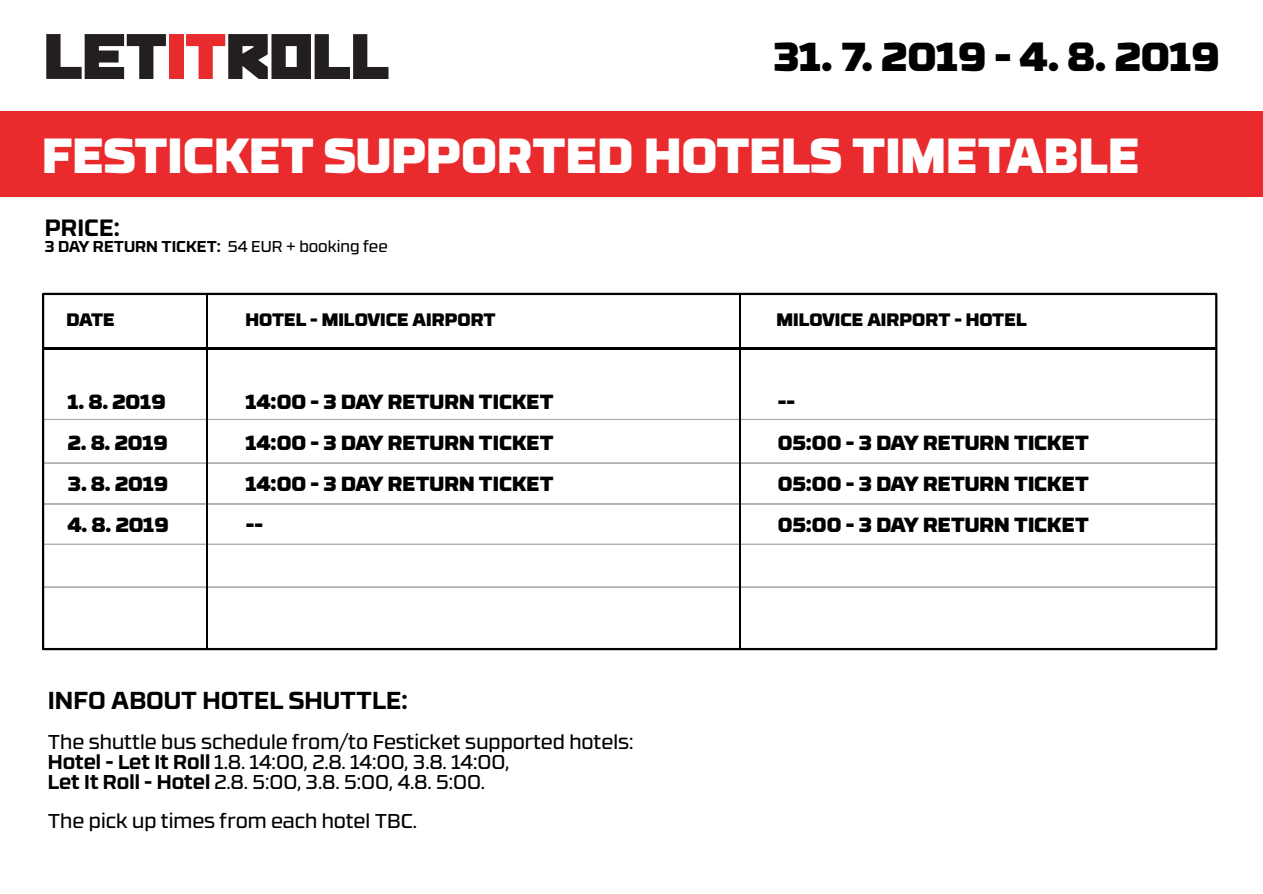
<style>
.page{position:relative;width:1263px;height:894px;background:#fff}
.page>*{position:absolute;margin:0;border:0;box-sizing:border-box;transform-origin:0 0}
.t1{font:900 49.2px "RB No 3.1";color:#fff}
.t2{font:900 40.35px "RB No 3.1";color:#030000}
.t3{font:700 24.45px "RB No 3.1";color:#030000}
.t4{font:700 23.55px "RB No 3.1";color:#030000}
.t5{font:900 20.4px/40.8px "RB No 3.1";color:#030000;text-align:justify}
.t6{font:19.95px/20px "RB No 3.1";color:#000}
.t7{font:900 18px "RB No 3.1";color:#030000}
.t8{font:700 15.6px "RB No 3.1";color:#000}
.s1{font-weight:400}
.s2{font-weight:700}
</style>
<div class="page">
<div style="left:0;top:111px;width:1263px;height:85px;background:#e92b2e"></div>
<svg style="left:46px;top:34px;width:120px;height:45px"></svg>
<div style="left:169px;top:34px;width:14px;height:45px;background:#e82c2e"></div>
<svg style="left:186px;top:34px;width:202px;height:45px"></svg>
<hr style="left:44px;top:347px;width:1173px;height:3px;background:#000">
<div style="left:43px;top:419px;width:1175px;height:1px;border:1px solid #b0b0b0"></div>
<div style="left:43px;top:462px;width:1175px;height:1px;border:1px solid #b0b0b0"></div>
<div style="left:43px;top:503px;width:1175px;height:1px;border:1px solid #b0b0b0"></div>
<div style="left:43px;top:543px;width:1175px;height:1px;border:1px solid #b0b0b0"></div>
<div style="left:43px;top:586px;width:1175px;height:1px;border:1px solid #b0b0b0"></div>
<div style="left:42px;top:293px;width:1175px;height:357px;border:2px solid #000"></div>
<hr style="left:739px;top:293px;width:2px;height:356px;background:#000">
<hr style="left:206px;top:293px;width:2px;height:356px;background:#000">
<h2 class="t2" style="left:774px;top:40px;width:447px">31. 7. 2019 - 4. 8. 2019</h2>
<h1 class="t1" style="left:42px;top:136px;width:1099px">FESTICKET SUPPORTED HOTELS TIMETABLE</h1>
<p class="t4" style="left:45px;top:218px;width:77px">PRICE:</p>
<p class="t8" style="left:45px;top:240px;width:345px">3 DAY RETURN TICKET: <span class="s1">54 EUR + booking fee</span></p>
<p class="t7" style="left:67px;top:312px;width:50px">DATE</p>
<p class="t7" style="left:246px;top:312px;width:252px">HOTEL - MILOVICE AIRPORT</p>
<p class="t7" style="left:776px;top:312px;width:252px">MILOVICE AIRPORT - HOTEL</p>
<p class="t5" style="left:68px;top:384px;width:99px">1. 8. 2019</p>
<p class="t5" style="left:68px;top:424px;width:101px">2. 8. 2019</p>
<p class="t5" style="left:68px;top:465px;width:102px">3. 8. 2019</p>
<p class="t5" style="left:68px;top:506px;width:102px">4. 8. 2019</p>
<p class="t5" style="left:246px;top:384px;width:309px">14:00 - 3 DAY RETURN TICKET 14:00 - 3 DAY RETURN TICKET 14:00 - 3 DAY RETURN TICKET --</p>
<p class="t5" style="left:778px;top:384px;width:313px;text-align:left">--<br>05:00 - 3 DAY RETURN TICKET<br>05:00 - 3 DAY RETURN TICKET<br>05:00 - 3 DAY RETURN TICKET</p>
<p class="t3" style="left:48px;top:690px;width:362px">INFO ABOUT HOTEL SHUTTLE:</p>
<p class="t6" style="left:48px;top:733px;width:587px">The shuttle bus schedule from/to Festicket supported hotels:<br><span class="s2">Hotel - Let It Roll</span> 1.8. 14:00, 2.8. 14:00, 3.8. 14:00,<br><span class="s2">Let It Roll - Hotel</span> 2.8. 5:00, 3.8. 5:00, 4.8. 5:00.</p>
<p class="t6" style="left:48px;top:813px;width:371px">The pick up times from each hotel TBC.</p>
</div>
